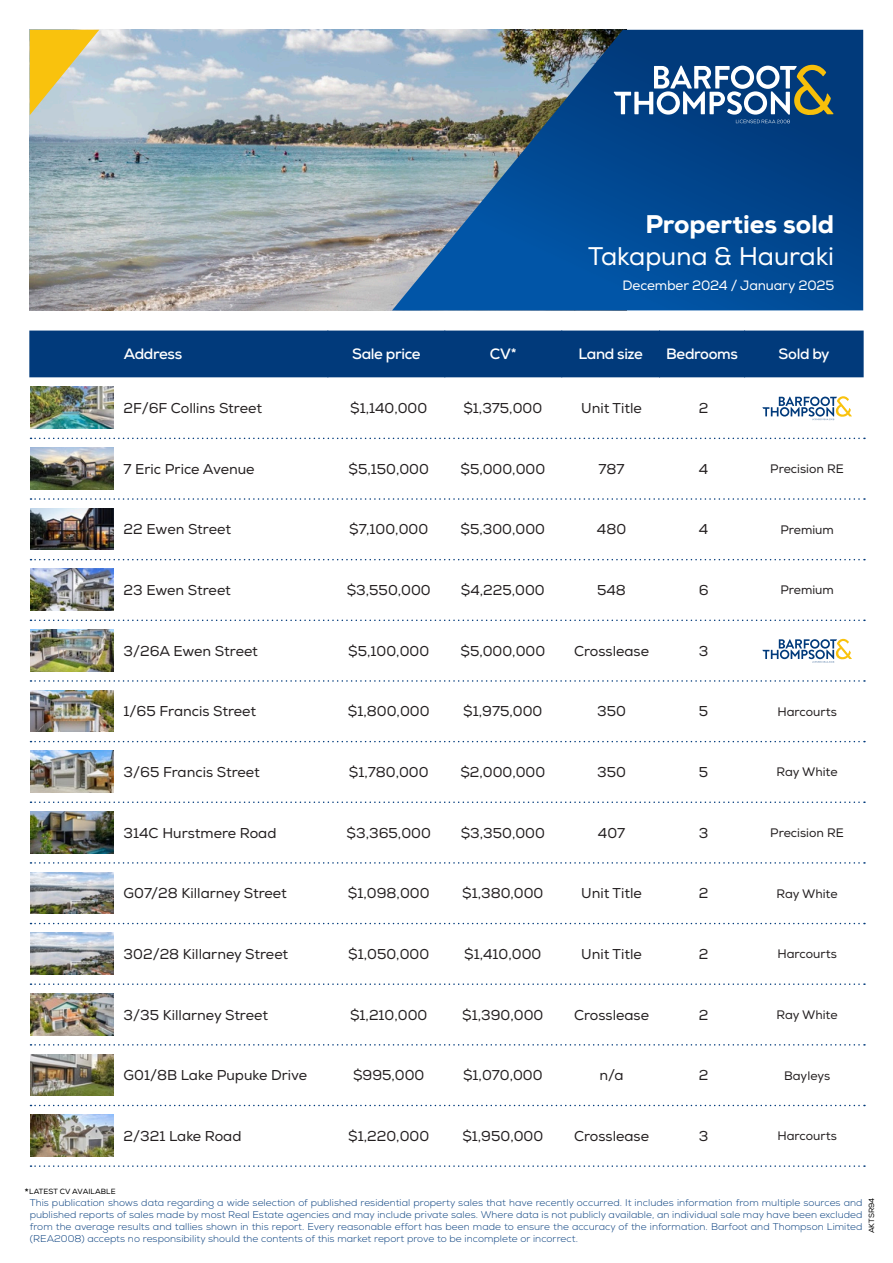
<style>
.page{position:relative;width:893px;height:1263px;background:#fff}
.page>*{position:absolute;margin:0;border:0;box-sizing:border-box;transform-origin:0 0}
.t1{font:25.5px "Nexa";letter-spacing:-.01em;color:#fff}
.t2{font:800 25.5px "Nexa";color:#fff}
.t3{font:700 15px "Nexa";letter-spacing:-.025em;color:#fff}
.t4{font:14.25px "Nexa";color:#231f20}
.t5{font:13.5px "Nexa";letter-spacing:-.01em;color:#fff}
.t6{font:12.3px "Nexa";color:#231f20}
.t7{font:300 9.75px/12px "Nexa";letter-spacing:.005em;color:#013a7b;text-align:justify}
.t8{font:7.5px "Nexa";letter-spacing:.01em;color:#000}
.s1{font-size:12px}
</style>
<div class="page">
<img style="left:30px;top:30px;width:362px;height:280px">
<svg style="left:30px;top:30px;width:69px;height:85px;background:#ddc974"></svg>
<svg style="left:392px;top:30px;width:471px;height:280px;background:#285f95"></svg>
<div style="left:29px;top:331px;width:835px;height:46px;background:#013a7b"></div>
<hr style="left:328px;top:331px;width:1px;height:46px;background:#013a7b">
<hr style="left:445px;top:331px;width:1px;height:46px;background:#013a7b">
<hr style="left:561px;top:331px;width:1px;height:46px;background:#013a7b">
<hr style="left:659px;top:331px;width:1px;height:46px;background:#013a7b">
<hr style="left:744px;top:331px;width:1px;height:46px;background:#013a7b">
<svg style="left:614px;top:65px;width:220px;height:58px"></svg>
<svg style="left:762px;top:396px;width:90px;height:24px"></svg>
<svg style="left:31px;top:438px;width:834px;height:1px"></svg>
<img style="left:31px;top:387px;width:82px;height:42px">
<svg style="left:31px;top:498px;width:834px;height:2px"></svg>
<img style="left:31px;top:448px;width:82px;height:41px">
<svg style="left:31px;top:559px;width:834px;height:1px"></svg>
<img style="left:31px;top:508px;width:82px;height:42px">
<svg style="left:31px;top:619px;width:834px;height:2px"></svg>
<img style="left:31px;top:569px;width:82px;height:42px">
<svg style="left:762px;top:639px;width:90px;height:24px"></svg>
<svg style="left:31px;top:680px;width:834px;height:2px"></svg>
<img style="left:31px;top:629px;width:82px;height:42px">
<svg style="left:31px;top:741px;width:834px;height:1px"></svg>
<img style="left:31px;top:690px;width:82px;height:42px">
<svg style="left:31px;top:801px;width:834px;height:2px"></svg>
<img style="left:31px;top:751px;width:82px;height:41px">
<svg style="left:31px;top:862px;width:834px;height:2px"></svg>
<img style="left:31px;top:811px;width:82px;height:42px">
<svg style="left:31px;top:923px;width:834px;height:1px"></svg>
<img style="left:31px;top:872px;width:82px;height:42px">
<svg style="left:31px;top:983px;width:834px;height:2px"></svg>
<img style="left:31px;top:933px;width:82px;height:41px">
<svg style="left:31px;top:1044px;width:834px;height:1px"></svg>
<img style="left:31px;top:993px;width:82px;height:42px">
<svg style="left:31px;top:1105px;width:834px;height:1px"></svg>
<img style="left:31px;top:1054px;width:82px;height:42px">
<svg style="left:31px;top:1165px;width:834px;height:2px"></svg>
<img style="left:31px;top:1115px;width:82px;height:41px">
<h1 class="t2" style="left:645px;top:208px;width:190px">Properties sold</h1>
<h1 class="t1" style="left:588px;top:241px;width:247px">Takapuna &amp; Hauraki</h1>
<p class="t5" style="left:622px;top:277px;width:213px">December 2024 / January 2025</p>
<p class="t3" style="left:124px;top:344px;width:60px">Address</p>
<p class="t3" style="left:352px;top:344px;width:70px">Sale price</p>
<p class="t3" style="left:490px;top:344px;width:28px">CV*</p>
<p class="t3" style="left:578px;top:344px;width:66px">Land size</p>
<p class="t3" style="left:666px;top:344px;width:73px">Bedrooms</p>
<p class="t3" style="left:779px;top:344px;width:53px">Sold by</p>
<p class="t4" style="left:124px;top:400px;width:140px">2F/6F Collins Street</p>
<p class="t4" style="left:350px;top:400px;width:79px">$1,140,000</p>
<p class="t4" style="left:463px;top:400px;width:80px">$1,375,000</p>
<p class="t4" style="left:581px;top:400px;width:62px">Unit Title</p>
<p class="t4" style="left:699px;top:400px;width:11px">2</p>
<p class="t4" style="left:124px;top:460px;width:133px">7 Eric Price Avenue</p>
<p class="t4" style="left:349px;top:460px;width:82px">$5,150,000</p>
<p class="t4" style="left:460px;top:460px;width:86px">$5,000,000</p>
<p class="t4" style="left:599px;top:460px;width:28px">787</p>
<p class="t4" style="left:699px;top:460px;width:11px">4</p>
<p class="t6" style="left:770px;top:461px;width:75px">Precision RE</p>
<p class="t4" style="left:124px;top:521px;width:109px">22 Ewen Street</p>
<p class="t4" style="left:349px;top:521px;width:80px">$7,100,000</p>
<p class="t4" style="left:461px;top:521px;width:86px">$5,300,000</p>
<p class="t4" style="left:597px;top:521px;width:31px">480</p>
<p class="t4" style="left:699px;top:521px;width:11px">4</p>
<p class="t6" style="left:780px;top:522px;width:55px">Premium</p>
<p class="t4" style="left:124px;top:582px;width:109px">23 Ewen Street</p>
<p class="t4" style="left:347px;top:582px;width:85px">$3,550,000</p>
<p class="t4" style="left:461px;top:582px;width:85px">$4,225,000</p>
<p class="t4" style="left:597px;top:582px;width:30px">548</p>
<p class="t4" style="left:699px;top:582px;width:11px">6</p>
<p class="t6" style="left:780px;top:583px;width:55px">Premium</p>
<p class="t4" style="left:124px;top:642px;width:136px">3/26A Ewen Street</p>
<p class="t4" style="left:348px;top:642px;width:82px">$5,100,000</p>
<p class="t4" style="left:460px;top:642px;width:86px">$5,000,000</p>
<p class="t4" style="left:574px;top:642px;width:77px">Crosslease</p>
<p class="t4" style="left:699px;top:642px;width:11px">3</p>
<p class="t4" style="left:124px;top:703px;width:134px">1/65 Francis Street</p>
<p class="t4" style="left:348px;top:703px;width:83px">$1,800,000</p>
<p class="t4" style="left:463px;top:703px;width:81px">$1,975,000</p>
<p class="t4" style="left:597px;top:703px;width:30px">350</p>
<p class="t4" style="left:699px;top:703px;width:11px">5</p>
<p class="t6" style="left:777px;top:704px;width:61px">Harcourts</p>
<p class="t4" style="left:124px;top:764px;width:138px">3/65 Francis Street</p>
<p class="t4" style="left:349px;top:764px;width:81px">$1,780,000</p>
<p class="t4" style="left:460px;top:764px;width:86px">$2,000,000</p>
<p class="t4" style="left:597px;top:764px;width:30px">350</p>
<p class="t4" style="left:699px;top:764px;width:11px">5</p>
<p class="t6" style="left:776px;top:765px;width:63px">Ray White</p>
<p class="t4" style="left:124px;top:824px;width:154px">314C Hurstmere Road</p>
<p class="t4" style="left:347px;top:824px;width:86px">$3,365,000</p>
<p class="t4" style="left:461px;top:824px;width:86px">$3,350,000</p>
<p class="t4" style="left:598px;top:824px;width:29px">407</p>
<p class="t4" style="left:699px;top:824px;width:11px">3</p>
<p class="t6" style="left:770px;top:825px;width:75px">Precision RE</p>
<p class="t4" style="left:124px;top:885px;width:165px">G07/28 Killarney Street</p>
<p class="t4" style="left:348px;top:885px;width:83px">$1,098,000</p>
<p class="t4" style="left:462px;top:885px;width:83px">$1,380,000</p>
<p class="t4" style="left:581px;top:885px;width:62px">Unit Title</p>
<p class="t4" style="left:699px;top:885px;width:11px">2</p>
<p class="t6" style="left:776px;top:886px;width:63px">Ray White</p>
<p class="t4" style="left:124px;top:945px;width:166px">302/28 Killarney Street</p>
<p class="t4" style="left:348px;top:945px;width:82px">$1,050,000</p>
<p class="t4" style="left:464px;top:945px;width:79px">$1,410,000</p>
<p class="t4" style="left:581px;top:945px;width:62px">Unit Title</p>
<p class="t4" style="left:699px;top:945px;width:11px">2</p>
<p class="t6" style="left:777px;top:947px;width:61px">Harcourts</p>
<p class="t4" style="left:124px;top:1006px;width:146px">3/35 Killarney Street</p>
<p class="t4" style="left:350px;top:1006px;width:79px">$1,210,000</p>
<p class="t4" style="left:462px;top:1006px;width:83px">$1,390,000</p>
<p class="t4" style="left:574px;top:1006px;width:77px">Crosslease</p>
<p class="t4" style="left:699px;top:1006px;width:11px">2</p>
<p class="t6" style="left:776px;top:1007px;width:63px">Ray White</p>
<p class="t4" style="left:124px;top:1067px;width:185px">G01/8B Lake Pupuke Drive</p>
<p class="t4" style="left:353px;top:1067px;width:73px">$995,000</p>
<p class="t4" style="left:463px;top:1067px;width:81px">$1,070,000</p>
<p class="t4" style="left:599px;top:1067px;width:26px">n/a</p>
<p class="t4" style="left:699px;top:1067px;width:11px">2</p>
<p class="t6" style="left:784px;top:1068px;width:47px">Bayleys</p>
<p class="t4" style="left:124px;top:1127px;width:119px">2/321 Lake Road</p>
<p class="t4" style="left:348px;top:1127px;width:82px">$1,220,000</p>
<p class="t4" style="left:462px;top:1127px;width:82px">$1,950,000</p>
<p class="t4" style="left:574px;top:1127px;width:77px">Crosslease</p>
<p class="t4" style="left:699px;top:1127px;width:11px">3</p>
<p class="t6" style="left:777px;top:1129px;width:61px">Harcourts</p>
<p class="t8" style="left:25px;top:1187px;width:93px"><span class="s1">*</span>LATEST CV AVAILABLE</p>
<p class="t8" style="left:867px;top:1233px;width:37px;rotate:-90deg">AKTSR94</p>
<p class="t7" style="left:30px;top:1197px;width:834px">This publication shows data regarding a wide selection of published residential property sales that have recently occurred. It includes information from multiple sources and published reports of sales made by most Real Estate agencies and may include private sales. Where data is not publicly available, an individual sale may have been excluded from the average results and tallies shown in this report. Every reasonable effort has been made to ensure the accuracy of the information. Barfoot and Thompson Limited (REA2008) accepts no responsibility should the contents of this market report prove to be incomplete or incorrect.</p>
</div>
